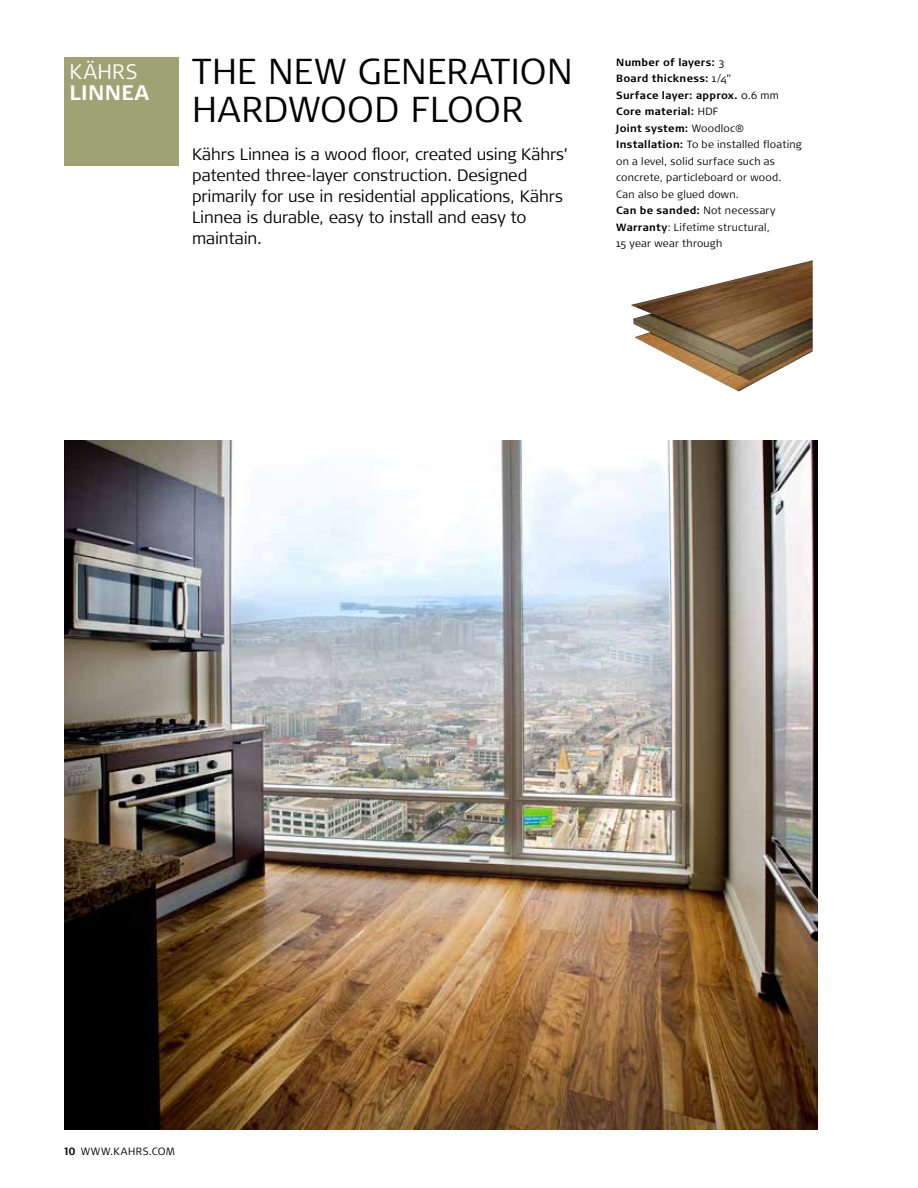
<style>
.page{position:relative;width:918px;height:1188px;background:#fff}
.page>*{position:absolute;margin:0;border:0;box-sizing:border-box;transform-origin:0 0}
.t1{font:300 36px/37.5px "Signa Pro";letter-spacing:.005em;color:#000}
.t2{font:700 21px "Signa Pro";letter-spacing:.015em;color:#fff}
.t3{font:300 21px "Signa Pro";letter-spacing:.02em;color:#fff}
.t4{font:300 16.5px/21px "Signa Pro";letter-spacing:-.01em;color:#000}
.t5{font:300 10.5px/16.5px "Signa Pro";letter-spacing:.02em;color:#000}
.t6{font:300 10.5px "Signa Pro";letter-spacing:.045em;color:#000}
.s1{font-weight:700}
</style>
<div class="page">
<div style="left:65px;top:58px;width:114px;height:108px;background:#9ea374"></div>
<img style="left:631px;top:260px;width:182px;height:131px">
<img style="left:65px;top:440px;width:752px;height:689px">
<h2 class="t3" style="left:70px;top:59px;width:69px">KÄHRS</h2>
<h2 class="t2" style="left:70px;top:80px;width:81px">LINNEA</h2>
<h1 class="t1" style="left:192px;top:53px;width:382px">THE NEW GENERATION<br>HARDWOOD FLOOR</h1>
<h3 class="t4" style="left:192px;top:143px;width:378px">Kährs Linnea is a wood floor, created using Kährs’ patented three-layer construction. Designed primarily for use in residential applications, Kährs Linnea is durable, easy to install and easy to maintain.</h3>
<p class="t5" style="left:616px;top:54px;width:187px"><span class="s1">Number of layers:</span> 3<br><span class="s1">Board thickness:</span> 1/4”<br><span class="s1">Surface layer: approx.</span> 0.6 mm<br><span class="s1">Core material:</span> HDF<br><span class="s1">Joint system:</span> Woodloc®<br><span class="s1">Installation:</span> To be installed floating on a level, solid surface such as concrete, particleboard or wood.<br>Can also be glued down.<br><span class="s1">Can be sanded:</span> Not necessary<br><span class="s1">Warranty</span>: Lifetime structural,<br>15 year wear through</p>
<p class="t6" style="left:65px;top:1145px;width:112px"><span class="s1">10</span> WWW.KAHRS.COM</p>
</div>
